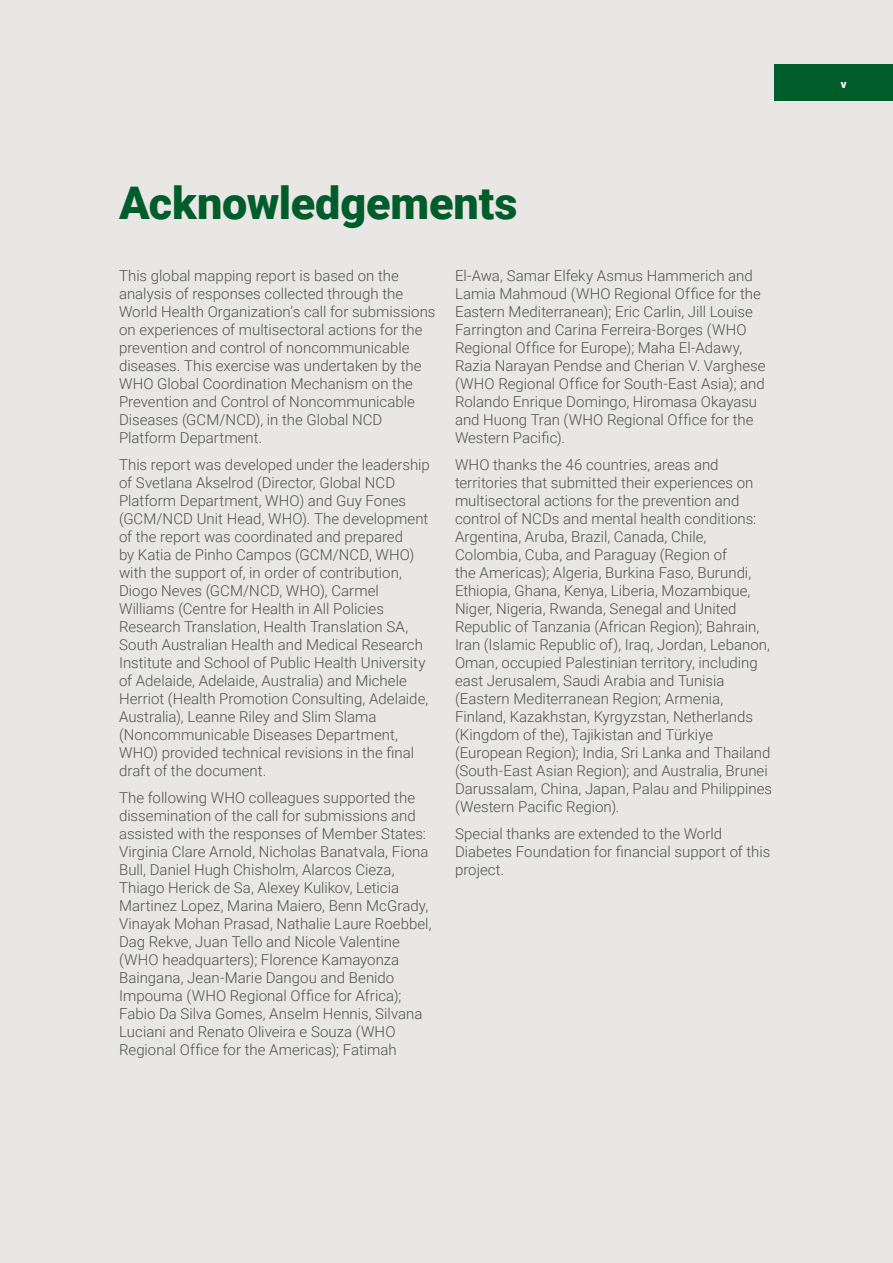
<style>
.page{position:relative;width:893px;height:1263px;background:#e8e7e4}
.page>*{position:absolute;margin:0;border:0;box-sizing:border-box;transform-origin:0 0}
.t1{font:900 45px "Roboto";letter-spacing:-.005em;color:#005d2b}
.t2{font:300 15px/18px "Roboto";color:#4d5350}
.t3{font:900 11.25px "Roboto";color:#fff}
</style>
<div class="page">
<div style="left:774px;top:64px;width:119px;height:36px;background:#005d2b"></div>
<h1 class="t1" style="left:119px;top:172px;width:400px">Acknowledgements</h1>
<p class="t2" style="left:119px;top:266px;width:318px">This global mapping report is based on the analysis of responses collected through the World Health Organization’s call for submissions on experiences of multisectoral actions for the prevention and control of noncommunicable diseases. This exercise was undertaken by the WHO Global Coordination Mechanism on the Prevention and Control of Noncommunicable Diseases (GCM/NCD), in the Global NCD Platform Department.</p>
<p class="t2" style="left:119px;top:455px;width:312px">This report was developed under the leadership of Svetlana Akselrod (Director, Global NCD Platform Department, WHO) and Guy Fones (GCM/NCD Unit Head, WHO). The development of the report was coordinated and prepared<br>by Katia de Pinho Campos (GCM/NCD, WHO) with the support of, in order of contribution, Diogo Neves (GCM/NCD, WHO), Carmel Williams (Centre for Health in All Policies Research Translation, Health Translation SA, South Australian Health and Medical Research Institute and School of Public Health University of Adelaide, Adelaide, Australia) and Michele Herriot (Health Promotion Consulting, Adelaide, Australia), Leanne Riley and Slim Slama (Noncommunicable Diseases Department, WHO) provided technical revisions in the final draft of the document.</p>
<p class="t2" style="left:119px;top:788px;width:314px">The following WHO colleagues supported the dissemination of the call for submissions and assisted with the responses of Member States:<br>Virginia Clare Arnold, Nicholas Banatvala, Fiona Bull, Daniel Hugh Chisholm, Alarcos Cieza, Thiago Herick de Sa, Alexey Kulikov, Leticia Martinez Lopez, Marina Maiero, Benn McGrady, Vinayak Mohan Prasad, Nathalie Laure Roebbel, Dag Rekve, Juan Tello and Nicole Valentine (WHO headquarters); Florence Kamayonza Baingana, Jean-Marie Dangou and Benido Impouma (WHO Regional Office for Africa); Fabio Da Silva Gomes, Anselm Hennis, Silvana Luciani and Renato Oliveira e Souza (WHO Regional Office for the Americas); Fatimah</p>
<p class="t2" style="left:455px;top:266px;width:312px">El-Awa, Samar Elfeky Asmus Hammerich and Lamia Mahmoud (WHO Regional Office for the Eastern Mediterranean); Eric Carlin, Jill Louise Farrington and Carina Ferreira-Borges (WHO Regional Office for Europe); Maha El-Adawy, Razia Narayan Pendse and Cherian V. Varghese (WHO Regional Office for South-East Asia); and Rolando Enrique Domingo, Hiromasa Okayasu and Huong Tran (WHO Regional Office for the Western Pacific).</p>
<p class="t2" style="left:455px;top:455px;width:319px">WHO thanks the 46 countries, areas and territories that submitted their experiences on multisectoral actions for the prevention and control of NCDs and mental health conditions:<br>Argentina, Aruba, Brazil, Canada, Chile, Colombia, Cuba, and Paraguay (Region of<br>the Americas); Algeria, Burkina Faso, Burundi, Ethiopia, Ghana, Kenya, Liberia, Mozambique, Niger, Nigeria, Rwanda, Senegal and United Republic of Tanzania (African Region); Bahrain, Iran (Islamic Republic of), Iraq, Jordan, Lebanon, Oman, occupied Palestinian territory, including east Jerusalem, Saudi Arabia and Tunisia (Eastern Mediterranean Region; Armenia, Finland, Kazakhstan, Kyrgyzstan, Netherlands (Kingdom of the), Tajikistan and Türkiye (European Region); India, Sri Lanka and Thailand (South-East Asian Region); and Australia, Brunei Darussalam, China, Japan, Palau and Philippines (Western Pacific Region).</p>
<p class="t2" style="left:455px;top:824px;width:317px">Special thanks are extended to the World<br>Diabetes Foundation for financial support of this project.</p>
<p class="t3" style="left:841px;top:76px;width:7px">v</p>
</div>
